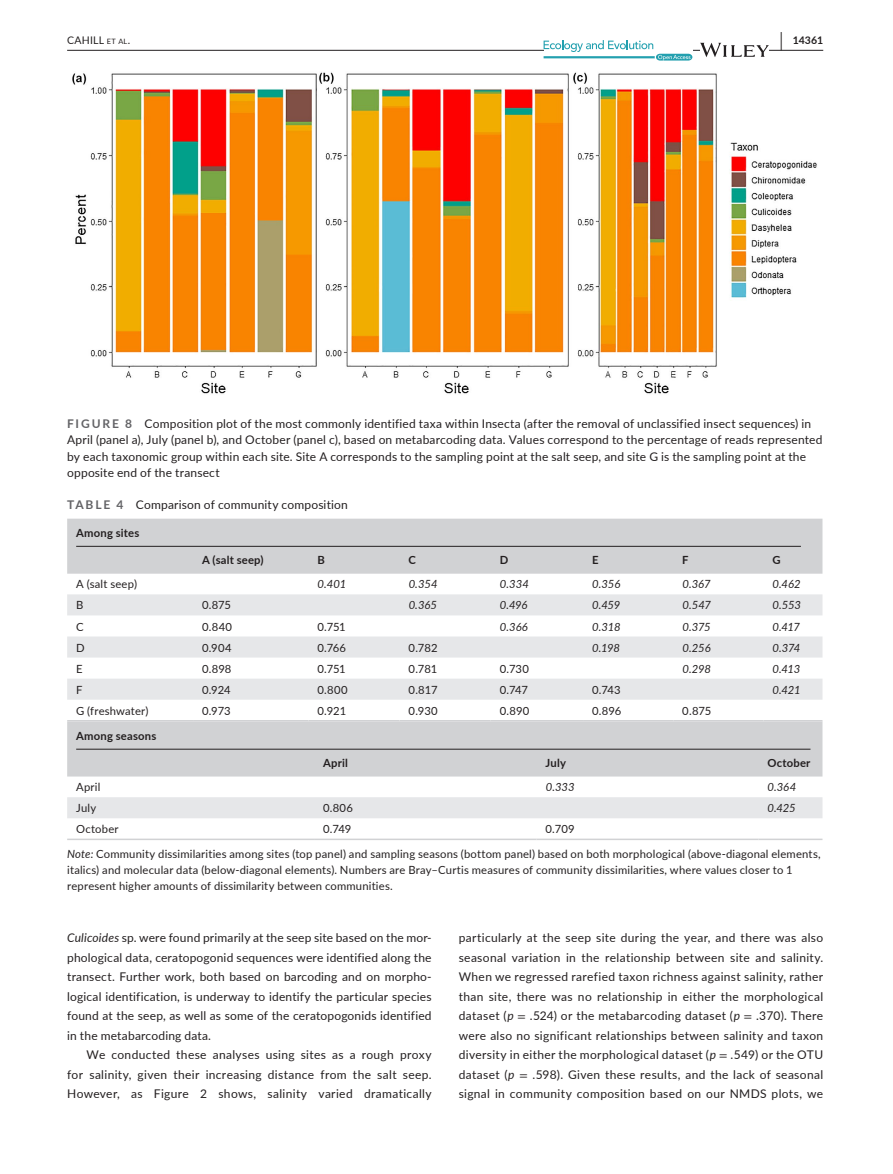
<style>
.page{position:relative;width:893px;height:1174px;background:#fff}
.page>*{position:absolute;margin:0;border:0;box-sizing:border-box;transform-origin:0 0}
.t1{font:700 19.5px "Lato";color:#231f20;scale:.48 1}
.t2{font:12px/19.5px "Lato";letter-spacing:.015em;color:#231f20;text-align:justify}
.t3{font:11.25px/15.8px "Lato";letter-spacing:.015em;color:#231f20}
.t4{font:italic 11.25px "Lato";letter-spacing:-.015em;color:#231f20}
.t5{font:700 11.25px "Lato";letter-spacing:.02em;color:#231f20}
.t6{font:10.5px "Lato";letter-spacing:.02em;color:#231f20}
.t7{font:700 10.5px "Lato";color:#231f20}
.s1{font-size:7.35px}
.s2{font-weight:700;color:#636366}
.s3{font-style:italic}
.s4{font-family:"STIX"}
</style>
<div class="page">
<hr style="left:67px;top:50px;width:756px;height:1px;background:#231f20">
<svg style="left:544px;top:40px;width:148px;height:21px"></svg>
<svg style="left:700px;top:43px;width:69px;height:14px"></svg>
<img style="left:72px;top:72px;width:745px;height:322px">
<div style="left:67px;top:518px;width:755px;height:55px;background:#d1d2d4"></div>
<svg style="left:67px;top:594px;width:755px;height:105px;fill:#e6e7e9"></svg>
<hr style="left:67px;top:720px;width:126px;height:1px;background:#d1d2d4">
<hr style="left:193px;top:720px;width:115px;height:1px;background:#d1d2d4">
<hr style="left:308px;top:720px;width:92px;height:1px;background:#d1d2d4">
<hr style="left:400px;top:720px;width:91px;height:1px;background:#d1d2d4">
<hr style="left:491px;top:720px;width:92px;height:1px;background:#d1d2d4">
<hr style="left:583px;top:720px;width:90px;height:1px;background:#d1d2d4">
<hr style="left:673px;top:720px;width:90px;height:1px;background:#d1d2d4">
<hr style="left:763px;top:720px;width:59px;height:1px;background:#d1d2d4">
<hr style="left:76px;top:546px;width:725px;height:1px;background:#231f20">
<div style="left:67px;top:721px;width:755px;height:55px;background:#d1d2d4"></div>
<div style="left:67px;top:797px;width:755px;height:21px;background:#e6e7e9"></div>
<hr style="left:67px;top:838px;width:247px;height:2px;background:#d1d2d4">
<hr style="left:314px;top:838px;width:223px;height:2px;background:#d1d2d4">
<hr style="left:537px;top:838px;width:221px;height:2px;background:#d1d2d4">
<hr style="left:758px;top:838px;width:64px;height:2px;background:#d1d2d4">
<hr style="left:76px;top:749px;width:734px;height:1px;background:#231f20">
<h1 class="t1" style="left:780px;top:25px;width:7px">|</h1>
<p class="t6" style="left:67px;top:33px;width:65px">CAHILL <span class="s1">et al</span>.</p>
<p class="t7" style="left:793px;top:33px;width:32px">14361</p>
<p class="t2" style="left:67px;top:415px;width:757px;line-height:16.5px;text-align:left"><span class="s2">FIGURE 8</span> Composition plot of the most commonly identified taxa within Insecta (after the removal of unclassified insect sequences) in April (panel a), July (panel b), and October (panel c), based on metabarcoding data. Values correspond to the percentage of reads represented by each taxonomic group within each site. Site A corresponds to the sampling point at the salt seep, and site G is the sampling point at the opposite end of the transect</p>
<p class="t2" style="left:67px;top:494px;width:282px"><span class="s2">TABLE 4</span> Comparison of community composition</p>
<p class="t5" style="left:76px;top:524px;width:65px">Among sites</p>
<p class="t5" style="left:202px;top:552px;width:63px">A (salt seep)</p>
<p class="t5" style="left:317px;top:552px;width:9px">B</p>
<p class="t5" style="left:409px;top:552px;width:9px">C</p>
<p class="t5" style="left:500px;top:552px;width:10px">D</p>
<p class="t5" style="left:592px;top:552px;width:8px">E</p>
<p class="t5" style="left:682px;top:552px;width:8px">F</p>
<p class="t5" style="left:772px;top:552px;width:10px">G</p>
<p class="t3" style="left:76px;top:576px;width:62px">A (salt seep)</p>
<p class="t4" style="left:317px;top:576px;width:30px">0.401</p>
<p class="t4" style="left:409px;top:576px;width:30px">0.354</p>
<p class="t4" style="left:500px;top:576px;width:31px">0.334</p>
<p class="t4" style="left:592px;top:576px;width:30px">0.356</p>
<p class="t4" style="left:682px;top:576px;width:30px">0.367</p>
<p class="t4" style="left:772px;top:576px;width:30px">0.462</p>
<p class="t3" style="left:76px;top:597px;width:9px">B</p>
<p class="t3" style="left:202px;top:597px;width:31px">0.875</p>
<p class="t4" style="left:409px;top:597px;width:30px">0.365</p>
<p class="t4" style="left:500px;top:597px;width:29px">0.496</p>
<p class="t4" style="left:592px;top:597px;width:30px">0.459</p>
<p class="t4" style="left:682px;top:597px;width:30px">0.547</p>
<p class="t4" style="left:772px;top:597px;width:30px">0.553</p>
<p class="t3" style="left:76px;top:618px;width:9px">C</p>
<p class="t3" style="left:202px;top:618px;width:32px">0.840</p>
<p class="t3" style="left:317px;top:618px;width:30px">0.751</p>
<p class="t4" style="left:500px;top:618px;width:30px">0.366</p>
<p class="t4" style="left:592px;top:618px;width:30px">0.318</p>
<p class="t4" style="left:682px;top:618px;width:30px">0.375</p>
<p class="t4" style="left:772px;top:618px;width:29px">0.417</p>
<p class="t3" style="left:76px;top:639px;width:10px">D</p>
<p class="t3" style="left:202px;top:639px;width:31px">0.904</p>
<p class="t3" style="left:317px;top:639px;width:30px">0.766</p>
<p class="t3" style="left:409px;top:639px;width:30px">0.782</p>
<p class="t4" style="left:592px;top:639px;width:29px">0.198</p>
<p class="t4" style="left:682px;top:639px;width:30px">0.256</p>
<p class="t4" style="left:772px;top:639px;width:30px">0.374</p>
<p class="t3" style="left:76px;top:660px;width:8px">E</p>
<p class="t3" style="left:202px;top:660px;width:31px">0.898</p>
<p class="t3" style="left:317px;top:660px;width:30px">0.751</p>
<p class="t3" style="left:409px;top:660px;width:30px">0.781</p>
<p class="t3" style="left:500px;top:660px;width:31px">0.730</p>
<p class="t4" style="left:682px;top:660px;width:30px">0.298</p>
<p class="t4" style="left:772px;top:660px;width:29px">0.413</p>
<p class="t3" style="left:76px;top:681px;width:8px">F</p>
<p class="t3" style="left:202px;top:681px;width:30px">0.924</p>
<p class="t3" style="left:317px;top:681px;width:32px">0.800</p>
<p class="t3" style="left:409px;top:681px;width:30px">0.817</p>
<p class="t3" style="left:500px;top:681px;width:30px">0.747</p>
<p class="t3" style="left:592px;top:681px;width:30px">0.743</p>
<p class="t4" style="left:772px;top:681px;width:30px">0.421</p>
<p class="t3" style="left:76px;top:702px;width:74px">G (freshwater)</p>
<p class="t3" style="left:202px;top:702px;width:30px">0.973</p>
<p class="t3" style="left:317px;top:702px;width:30px">0.921</p>
<p class="t3" style="left:409px;top:702px;width:31px">0.930</p>
<p class="t3" style="left:500px;top:702px;width:31px">0.890</p>
<p class="t3" style="left:592px;top:702px;width:31px">0.896</p>
<p class="t3" style="left:682px;top:702px;width:31px">0.875</p>
<p class="t5" style="left:76px;top:727px;width:82px">Among seasons</p>
<p class="t5" style="left:323px;top:755px;width:26px">April</p>
<p class="t5" style="left:546px;top:755px;width:22px">July</p>
<p class="t5" style="left:767px;top:755px;width:45px">October</p>
<p class="t3" style="left:76px;top:778px;width:26px">April</p>
<p class="t4" style="left:546px;top:779px;width:30px">0.333</p>
<p class="t4" style="left:767px;top:779px;width:30px">0.364</p>
<p class="t3" style="left:76px;top:800px;width:22px">July</p>
<p class="t3" style="left:323px;top:800px;width:31px">0.806</p>
<p class="t4" style="left:767px;top:800px;width:30px">0.425</p>
<p class="t3" style="left:76px;top:821px;width:44px">October</p>
<p class="t3" style="left:323px;top:821px;width:30px">0.749</p>
<p class="t3" style="left:546px;top:821px;width:31px">0.709</p>
<p class="t3" style="left:67px;top:845px;width:755px"><span class="s3">Note:</span> Community dissimilarities among sites (top panel) and sampling seasons (bottom panel) based on both morphological (above-diagonal elements, italics) and molecular data (below-diagonal elements). Numbers are Bray–Curtis measures of community dissimilarities, where values closer to 1 represent higher amounts of dissimilarity between communities.</p>
<p class="t2" style="left:67px;top:927px;width:366px"><span class="s3">Culicoides</span> sp. were found primarily at the seep site based on the mor&shy;phological data, ceratopogonid sequences were identified along the transect. Further work, both based on barcoding and on morpho&shy;logical identification, is underway to identify the particular species found at the seep, as well as some of the ceratopogonids identified in the metabarcoding data.</p>
<p class="t2" style="left:67px;top:1044px;width:366px;text-indent:20px">We conducted these analyses using sites as a rough proxy for salinity, given their increasing distance from the salt seep.<br>However, as Figure 2 shows, salinity varied dramatically</p>
<p class="t2" style="left:459px;top:927px;width:366px">particularly at the seep site during the year, and there was also seasonal variation in the relationship between site and salinity.<br>When we regressed rarefied taxon richness against salinity, rather than site, there was no relationship in either the morphological dataset (<span class="s3">p</span> <span class="s4">=</span> .524) or the metabarcoding dataset (<span class="s3">p</span> <span class="s4">=</span> .370). There were also no significant relationships between salinity and taxon diversity in either the morphological dataset (<span class="s3">p</span> <span class="s4">=</span> .549) or the OTU dataset (<span class="s3">p</span> <span class="s4">=</span> .598). Given these results, and the lack of seasonal signal in community composition based on our NMDS plots, we</p>
</div>
